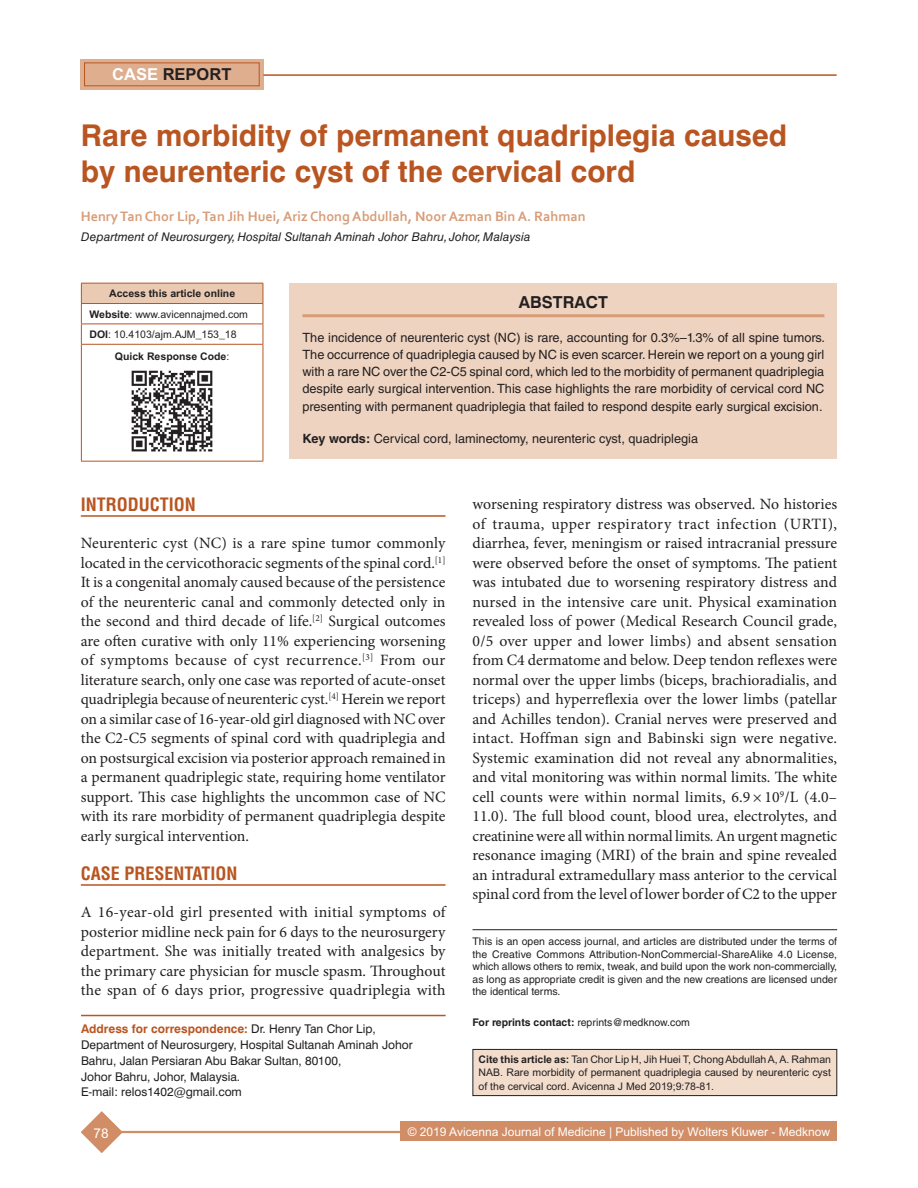
<style>
.page{position:relative;width:918px;height:1188px;background:#fff}
.page>*{position:absolute;margin:0;border:0;box-sizing:border-box;transform-origin:0 0}
.t1{font:700 30px/36px "Swiss 721 BT";color:#b95521}
.t2{font:700 condensed 18px "Helvetica LT Std";color:#b95521}
.t3{font:700 16.5px "Arial MT Std";color:#231f20}
.t4{font:700 16.5px "Swiss 721 BT";color:#231f20}
.t5{font:15.75px/19.5px "Minion Pro";color:#231f20;text-align:justify}
.t6{font:700 14.25px "Corbel";color:#d89d78}
.t7{font:13.5px "Arial MT Std";color:#fff}
.t8{font:12.75px/17.2px "Helvetica LT Std";color:#231f20;text-align:justify}
.t9{font:12px/15.8px "Swiss 721 BT";color:#231f20}
.t10{font:italic 12px "Helvetica LT Std";color:#231f20}
.t11{font:12px "Arial MT Std";color:#fff}
.t12{font:10.5px/12.6px "Helvetica LT Std";color:#231f20;text-align:justify}
.t13{font:10.5px/20.4px "Arial MT Std";color:#231f20}
.t14{font:700 10.5px "Arial MT Std";color:#231f20}
.s1{color:#fff}
.s2{font-weight:700}
.s3{font-weight:400}
.s4{font-weight:700;color:#b95521}
</style>
<div class="page">
<svg style="left:81px;top:1111px;width:42px;height:42px"></svg>
<hr style="left:120px;top:1131px;width:382px;height:2px;background:#d18d65">
<div style="left:401px;top:1122px;width:436px;height:19px;background:#d18d65"></div>
<div style="left:80px;top:59px;width:183px;height:31px;background:#deae8f"></div>
<div style="left:84px;top:63px;width:176px;height:23px;border:1px solid #b95521"></div>
<hr style="left:263px;top:74px;width:574px;height:2px;background:#b95521">
<div style="left:81px;top:283px;width:182px;height:21px;background:#eacab3"></div>
<hr style="left:81px;top:283px;width:182px;height:1px;background:#b95521">
<hr style="left:81px;top:303px;width:182px;height:1px;background:#b95521">
<svg style="left:81px;top:284px;width:1px;height:60px"></svg>
<svg style="left:263px;top:284px;width:1px;height:60px"></svg>
<hr style="left:81px;top:324px;width:182px;height:1px;background:#b95521">
<hr style="left:81px;top:345px;width:1px;height:116px;background:#b95521">
<hr style="left:263px;top:345px;width:1px;height:116px;background:#b95521">
<hr style="left:81px;top:344px;width:182px;height:1px;background:#b95521">
<hr style="left:81px;top:461px;width:182px;height:1px;background:#b95521">
<img style="left:131px;top:370px;width:82px;height:82px">
<div style="left:290px;top:283px;width:547px;height:58px;background:#eed3c0"></div>
<hr style="left:302px;top:314px;width:522px;height:3px;background:#d89d78">
<div style="left:290px;top:319px;width:547px;height:110px;background:#eed3c0"></div>
<div style="left:290px;top:419px;width:547px;height:40px;background:#eed3c0"></div>
<hr style="left:81px;top:515px;width:365px;height:2px;background:#b95521">
<hr style="left:81px;top:884px;width:365px;height:2px;background:#b95521">
<hr style="left:81px;top:1015px;width:365px;height:1px;background:#b95521">
<hr style="left:472px;top:929px;width:365px;height:1px;background:#231f20">
<div style="left:473px;top:1049px;width:364px;height:47px;background:#f2ddcd"></div>
<div style="left:472px;top:1049px;width:365px;height:47px;border:1px solid #231f20"></div>
<p class="t3" style="left:112px;top:65px;width:121px"><span class="s1">CASE</span> REPORT</p>
<h1 class="t1" style="left:81px;top:117px;width:708px">Rare morbidity of permanent quadriplegia caused by neurenteric cyst of the cervical cord</h1>
<p class="t6" style="left:81px;top:208px;width:506px">Henry Tan Chor Lip, Tan Jih Huei, Ariz Chong Abdullah, Noor Azman Bin A. Rahman</p>
<p class="t10" style="left:81px;top:230px;width:451px">Department of Neurosurgery, Hospital Sultanah Aminah Johor Bahru, Johor, Malaysia</p>
<p class="t13" style="left:89px;top:283px;width:160px;text-indent:20px"><span class="s2">Access this article online<br>Website</span>: www.avicennajmed.com<br><span class="s2">DOI</span>: 10.4103/ajm.AJM_153_18</p>
<p class="t14" style="left:115px;top:351px;width:116px">Quick Response Code<span class="s3">:</span></p>
<p class="t4" style="left:519px;top:292px;width:91px">ABSTRACT</p>
<p class="t8" style="left:302px;top:328px;width:524px">The incidence of neurenteric cyst (NC) is rare, accounting for 0.3%–1.3% of all spine tumors.<br>The occurrence of quadriplegia caused by NC is even scarcer. Herein we report on a young girl with a rare NC over the C2-C5 spinal cord, which led to the morbidity of permanent quadriplegia despite early surgical intervention. This case highlights the rare morbidity of cervical cord NC presenting with permanent quadriplegia that failed to respond despite early surgical excision.</p>
<p class="t8" style="left:302px;top:430px;width:397px"><span class="s2">Key words:</span> Cervical cord, laminectomy, neurenteric cyst, quadriplegia</p>
<p class="t2" style="left:81px;top:493px;width:117px">INTRODUCTION</p>
<p class="t5" style="left:81px;top:534px;width:366px">Neurenteric cyst (NC) is a rare spine tumor commonly located in the cervicothoracic segments of the spinal cord.<sup>[1] </sup>It is a congenital anomaly caused because of the persistence of the neurenteric canal and commonly detected only in the second and third decade of life.<sup>[2]</sup> Surgical outcomes are often curative with only 11% experiencing worsening of symptoms because of cyst recurrence.<sup>[3]</sup> From our literature search, only one case was reported of acute-onset quadriplegia because of neurenteric cyst.<sup>[4]</sup> Herein we report on a similar case of 16-year-old girl diagnosed with NC over the C2-C5 segments of spinal cord with quadriplegia and on postsurgical excision via posterior approach remained in a permanent quadriplegic state, requiring home ventilator support. This case highlights the uncommon case of NC with its rare morbidity of permanent quadriplegia despite early surgical intervention.</p>
<p class="t2" style="left:81px;top:862px;width:158px">CASE PRESENTATION</p>
<p class="t5" style="left:81px;top:903px;width:366px">A 16-year-old girl presented with initial symptoms of posterior midline neck pain for 6 days to the neurosurgery department. She was initially treated with analgesics by the primary care physician for muscle spasm. Throughout the span of 6 days prior, progressive quadriplegia with</p>
<p class="t9" style="left:81px;top:1021px;width:333px"><span class="s4">Address for correspondence:</span> Dr. Henry Tan Chor Lip, Department of Neurosurgery, Hospital Sultanah Aminah Johor Bahru, Jalan Persiaran Abu Bakar Sultan, 80100,<br>Johor Bahru, Johor, Malaysia.<br>E-mail: relos1402@gmail.com</p>
<p class="t5" style="left:472px;top:495px;width:366px">worsening respiratory distress was observed. No histories of trauma, upper respiratory tract infection (URTI), diarrhea, fever, meningism or raised intracranial pressure were observed before the onset of symptoms. The patient was intubated due to worsening respiratory distress and nursed in the intensive care unit. Physical examination revealed loss of power (Medical Research Council grade, 0/5 over upper and lower limbs) and absent sensation from C4 dermatome and below. Deep tendon reflexes were normal over the upper limbs (biceps, brachioradialis, and triceps) and hyperreflexia over the lower limbs (patellar and Achilles tendon). Cranial nerves were preserved and intact. Hoffman sign and Babinski sign were negative.<br>Systemic examination did not reveal any abnormalities, and vital monitoring was within normal limits. The white cell counts were within normal limits, 6.9 × 10<sup>9</sup>/L (4.0– 11.0). The full blood count, blood urea, electrolytes, and creatinine were all within normal limits. An urgent magnetic resonance imaging (MRI) of the brain and spine revealed an intradural extramedullary mass anterior to the cervical spinal cord from the level of lower border of C2 to the upper</p>
<p class="t12" style="left:472px;top:935px;width:366px">This is an open access journal, and articles are distributed under the terms of the Creative Commons Attribution‑NonCommercial‑ShareAlike 4.0 License, which allows others to remix, tweak, and build upon the work non‑commercially, as long as appropriate credit is given and the new creations are licensed under the identical terms.</p>
<p class="t12" style="left:472px;top:1016px;width:219px"><span class="s2">For reprints contact:</span> reprints@medknow.com</p>
<p class="t13" style="left:479px;top:1052px;width:354px;line-height:13.5px;text-align:justify"><span class="s2">Cite this article as:</span> Tan Chor Lip H, Jih Huei T, Chong Abdullah A, A. Rahman NAB. Rare morbidity of permanent quadriplegia caused by neurenteric cyst of the cervical cord. Avicenna J Med 2019;9:78-81.</p>
<p class="t7" style="left:94px;top:1125px;width:17px">78</p>
<p class="t11" style="left:408px;top:1125px;width:424px">© 2019 Avicenna Journal of Medicine | Published by Wolters Kluwer - Medknow</p>
</div>
